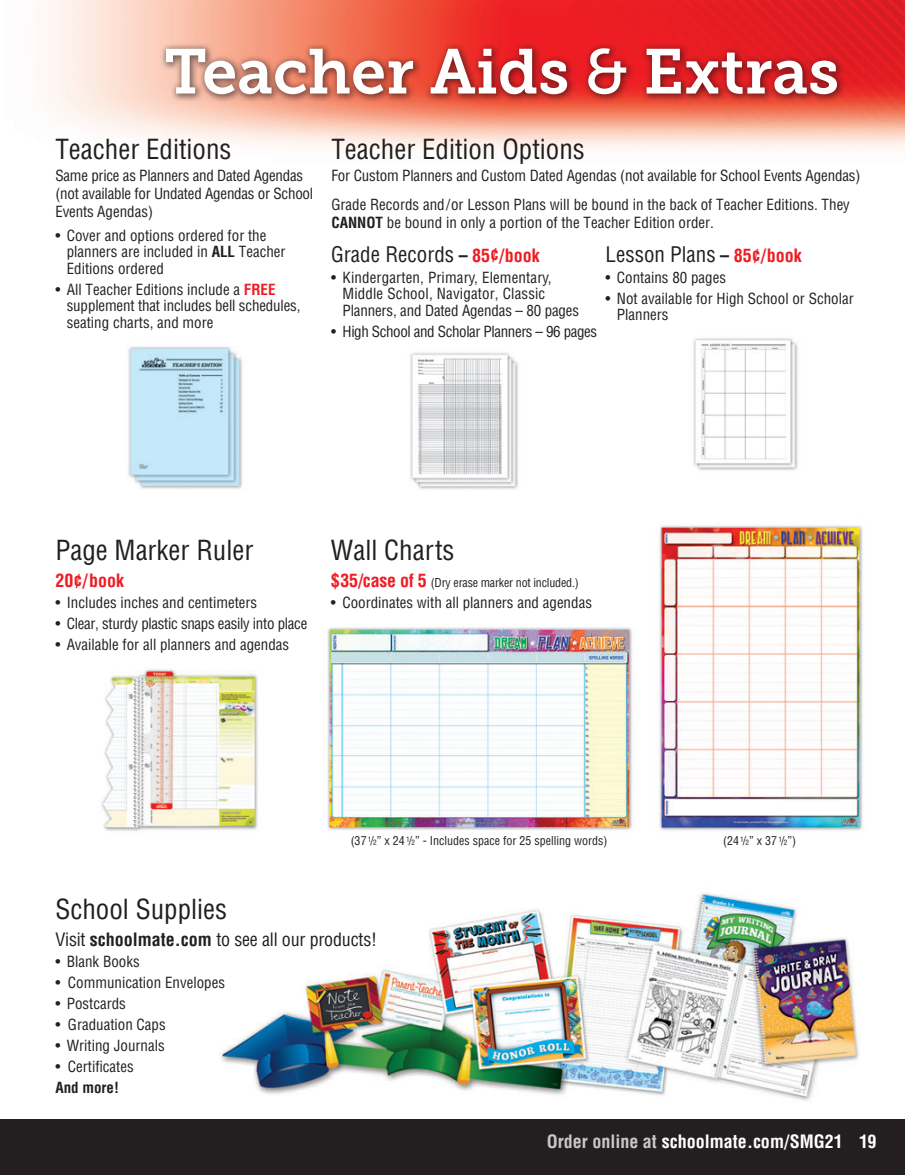
<style>
.page{position:relative;width:905px;height:1175px;background:#fff}
.page>*{position:absolute;margin:0;border:0;box-sizing:border-box;transform-origin:0 0}
.t1{font:condensed 27px "Helvetica";color:#231f20}
.t2{font:condensed 21px "Helvetica";color:#231f20}
.t3{font:condensed 18px "Helvetica";letter-spacing:-.01em;color:#231f20}
.t4{font:700 condensed 18px "Helvetica";color:#fff}
.t5{font:700 condensed 18px "Helvetica";color:#ee1d23}
.t6{font:condensed 15px/16.5px "Helvetica";color:#231f20}
.t7{font:condensed 15px "Helvetica";letter-spacing:-.02em;color:#231f20}
.t8{font:condensed 15px "Helvetica";letter-spacing:-.025em;color:#231f20}
.t9{font:700 condensed 15px "Helvetica";color:#231f20}
.t10{font:condensed 12px "Helvetica";color:#231f20}
.s1{font-weight:700}
.s2{font-weight:700;color:#ee1d23}
.s3{font-weight:700;font-size:18px}
.s4{font-weight:700;font-size:18px;color:#ee1d23}
.s5{font-size:7.2px}
.s6{color:#c7c8ca}
</style>
<div class="page">
<img style="left:46px;top:0;width:858px;height:1101px">
<div style="left:0;top:1119px;width:904px;height:55px;background:#231f20"></div>
<img style="left:166px;top:48px;width:671px;height:46px">
<h1 class="t1" style="left:55px;top:132px;width:178px">Teacher Editions</h1>
<p class="t6" style="left:55px;top:167px;width:259px;line-height:18px">Same price as Planners and Dated Agendas (not available for Undated Agendas or School<br>Events Agendas)</p>
<p class="t6" style="left:67px;top:227px;width:220px;text-indent:-11px">• Cover and options ordered for the planners are included in <span class="s1">ALL</span> Teacher<br>Editions ordered</p>
<p class="t6" style="left:67px;top:281px;width:235px;text-indent:-11px">• All Teacher Editions include a <span class="s2">FREE </span>supplement that includes bell schedules, seating charts, and more</p>
<h1 class="t1" style="left:331px;top:132px;width:255px">Teacher Edition Options</h1>
<p class="t6" style="left:331px;top:167px;width:530px">For Custom Planners and Custom Dated Agendas (not available for School Events Agendas)</p>
<p class="t6" style="left:331px;top:195px;width:520px;line-height:18px">Grade Records and/or Lesson Plans will be bound in the back of Teacher Editions. They<br><span class="s1">CANNOT</span> be bound in only a portion of the Teacher Edition order.</p>
<h2 class="t2" style="left:331px;top:241px;width:210px">Grade Records <span class="s3">–</span> <span class="s4">85¢/book</span></h2>
<p class="t6" style="left:342px;top:269px;width:238px;text-indent:-11px">• Kindergarten, Primary, Elementary,<br>Middle School, Navigator, Classic<br>Planners, and Dated Agendas – 80 pages</p>
<p class="t8" style="left:331px;top:322px;width:267px">• High School and Scholar Planners – 96 pages</p>
<h2 class="t2" style="left:605px;top:241px;width:198px">Lesson Plans <span class="s3">–</span> <span class="s4">85¢/book</span></h2>
<p class="t6" style="left:605px;top:269px;width:122px">• Contains 80 pages</p>
<p class="t6" style="left:617px;top:290px;width:238px;text-indent:-11px">• Not available for High School or Scholar<br>Planners</p>
<h1 class="t1" style="left:55px;top:533px;width:199px">Page Marker Ruler</h1>
<p class="t5" style="left:55px;top:569px;width:70px">20¢/book</p>
<p class="t6" style="left:55px;top:594px;width:203px">• Includes inches and centimeters</p>
<p class="t7" style="left:55px;top:614px;width:253px">• Clear, sturdy plastic snaps easily into place</p>
<p class="t6" style="left:55px;top:636px;width:235px">• Available for all planners and agendas</p>
<h1 class="t1" style="left:331px;top:533px;width:125px">Wall Charts</h1>
<p class="t10" style="left:331px;top:575px;width:249px"><span class="s4">$35/case of 5</span> (Dry erase marker not included.)</p>
<p class="t6" style="left:331px;top:594px;width:262px">• Coordinates with all planners and agendas</p>
<p class="t10" style="left:350px;top:833px;width:258px">(37 <sup>1</sup>/<span class="s5">2</span>” x 24 <sup>1</sup>/<span class="s5">2</span>” - Includes space for 25 spelling words)</p>
<p class="t10" style="left:723px;top:833px;width:75px">(24 <sup>1</sup>/<span class="s5">2</span>” x 37 <sup>1</sup>/<span class="s5">2</span>”)</p>
<h1 class="t1" style="left:55px;top:892px;width:173px">School Supplies</h1>
<p class="t3" style="left:55px;top:928px;width:323px">Visit <span class="s1">schoolmate.com</span> to see all our products!</p>
<p class="t6" style="left:55px;top:953px;width:86px">• Blank Books</p>
<p class="t6" style="left:55px;top:974px;width:171px">• Communication Envelopes</p>
<p class="t6" style="left:55px;top:995px;width:72px">• Postcards</p>
<p class="t6" style="left:55px;top:1016px;width:112px">• Graduation Caps</p>
<p class="t6" style="left:55px;top:1037px;width:111px">• Writing Journals</p>
<p class="t6" style="left:55px;top:1058px;width:80px">• Certificates</p>
<p class="t9" style="left:55px;top:1078px;width:65px">And more!</p>
<p class="t4" style="left:547px;top:1130px;width:297px"><span class="s6">Order online at</span> schoolmate.com/SMG21</p>
<p class="t4" style="left:859px;top:1130px;width:19px">19</p>
</div>
